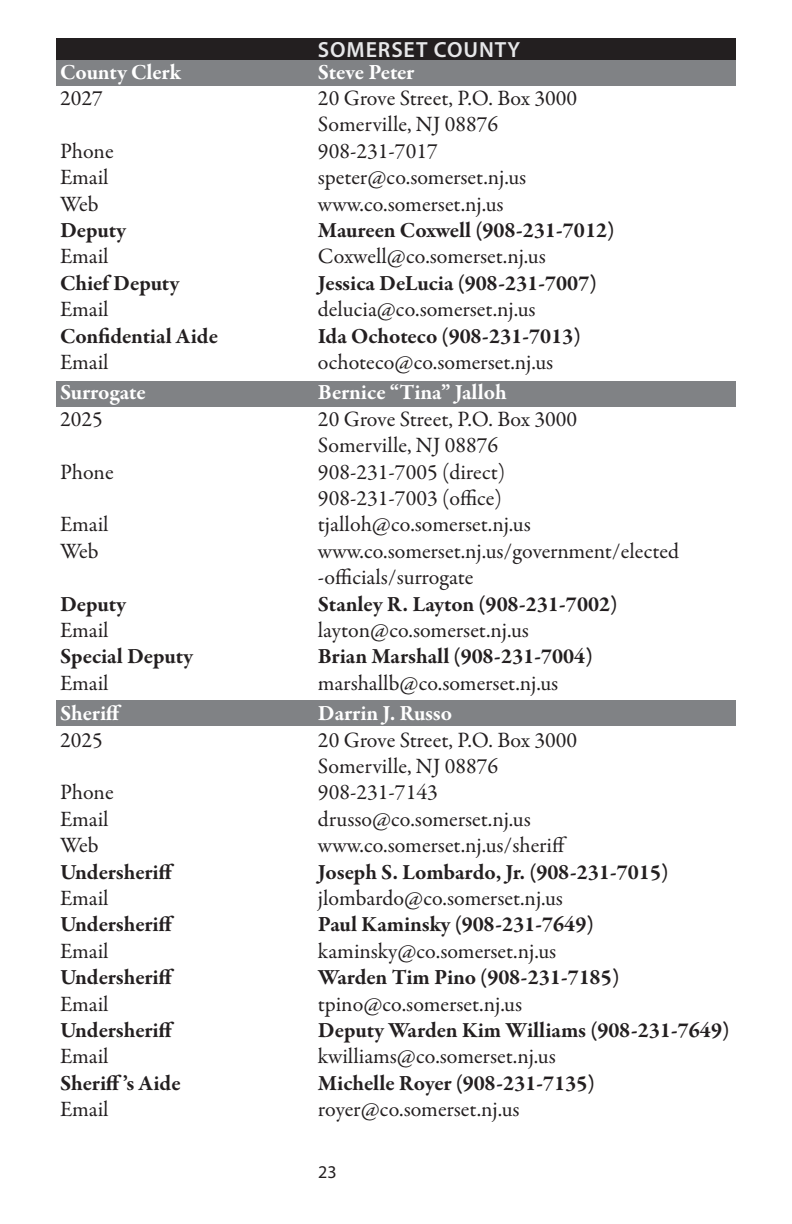
<style>
.page{position:relative;width:792px;height:1224px;background:#fff}
.page>*{position:absolute;margin:0;border:0;box-sizing:border-box;transform-origin:0 0}
.t1{font:22px/26.4px "Garamond Premr Pro";color:#231f20}
.t2{font:700 22px "Garamond Premr Pro";color:#231f20}
.t3{font:700 22px "Garamond Premr Pro";letter-spacing:-.005em;color:#fff}
.t4{font:600 22px "Myriad Pro";letter-spacing:.04em;color:#e6e7e9}
.t5{font:18px "Myriad Pro";color:#231f20}
</style>
<div class="page">
<div style="left:56px;top:38px;width:680px;height:24px;background:#231f20"></div>
<div style="left:56px;top:60px;width:680px;height:26px;background:#808285"></div>
<div style="left:56px;top:381px;width:680px;height:26px;background:#808285"></div>
<div style="left:56px;top:700px;width:680px;height:26px;background:#808285"></div>
<p class="t4" style="left:318px;top:37px;width:204px">SOMERSET COUNTY</p>
<p class="t3" style="left:60px;top:58px;width:123px">County Clerk</p>
<p class="t3" style="left:318px;top:58px;width:98px">Steve Peter</p>
<p class="t1" style="left:60px;top:85px;width:44px">2027</p>
<p class="t1" style="left:318px;top:85px;width:261px">20 Grove Street, P.O. Box 3000<br>Somerville, NJ 08876</p>
<p class="t1" style="left:60px;top:138px;width:55px">Phone</p>
<p class="t1" style="left:318px;top:138px;width:121px">908-231-7017</p>
<p class="t1" style="left:60px;top:165px;width:50px">Email</p>
<p class="t1" style="left:318px;top:165px;width:210px">speter@co.somerset.nj.us</p>
<p class="t1" style="left:60px;top:191px;width:40px">Web</p>
<p class="t1" style="left:318px;top:191px;width:187px">www.co.somerset.nj.us</p>
<p class="t2" style="left:60px;top:216px;width:68px">Deputy</p>
<p class="t2" style="left:318px;top:216px;width:298px">Maureen Coxwell (908-231-7012)</p>
<p class="t1" style="left:60px;top:244px;width:50px">Email</p>
<p class="t1" style="left:318px;top:244px;width:229px">Coxwell@co.somerset.nj.us</p>
<p class="t2" style="left:60px;top:269px;width:121px">Chief Deputy</p>
<p class="t2" style="left:318px;top:269px;width:280px">Jessica DeLucia (908-231-7007)</p>
<p class="t1" style="left:60px;top:297px;width:50px">Email</p>
<p class="t1" style="left:318px;top:297px;width:219px">delucia@co.somerset.nj.us</p>
<p class="t2" style="left:60px;top:322px;width:160px">Confidential Aide</p>
<p class="t2" style="left:318px;top:322px;width:264px">Ida Ochoteco (908-231-7013)</p>
<p class="t1" style="left:60px;top:349px;width:50px">Email</p>
<p class="t1" style="left:318px;top:349px;width:237px">ochoteco@co.somerset.nj.us</p>
<p class="t3" style="left:60px;top:379px;width:87px">Surrogate</p>
<p class="t3" style="left:318px;top:379px;width:190px">Bernice “Tina” Jalloh</p>
<p class="t1" style="left:60px;top:406px;width:44px">2025</p>
<p class="t1" style="left:318px;top:406px;width:261px">20 Grove Street, P.O. Box 3000<br>Somerville, NJ 08876</p>
<p class="t1" style="left:60px;top:459px;width:55px">Phone</p>
<p class="t1" style="left:318px;top:459px;width:189px">908-231-7005 (direct)<br>908-231-7003 (office)</p>
<p class="t1" style="left:60px;top:512px;width:50px">Email</p>
<p class="t1" style="left:318px;top:512px;width:214px">tjalloh@co.somerset.nj.us</p>
<p class="t1" style="left:60px;top:538px;width:40px">Web</p>
<p class="t1" style="left:318px;top:538px;width:363px">www.co.somerset.nj.us/government/elected -officials/surrogate</p>
<p class="t2" style="left:60px;top:590px;width:68px">Deputy</p>
<p class="t2" style="left:318px;top:590px;width:301px">Stanley R. Layton (908-231-7002)</p>
<p class="t1" style="left:60px;top:617px;width:50px">Email</p>
<p class="t1" style="left:318px;top:617px;width:212px">layton@co.somerset.nj.us</p>
<p class="t2" style="left:60px;top:643px;width:135px">Special Deputy</p>
<p class="t2" style="left:318px;top:643px;width:276px">Brian Marshall (908-231-7004)</p>
<p class="t1" style="left:60px;top:670px;width:50px">Email</p>
<p class="t1" style="left:318px;top:670px;width:242px">marshallb@co.somerset.nj.us</p>
<p class="t3" style="left:60px;top:700px;width:63px">Sheriff</p>
<p class="t3" style="left:318px;top:700px;width:136px">Darrin J. Russo</p>
<p class="t1" style="left:60px;top:727px;width:44px">2025</p>
<p class="t1" style="left:318px;top:727px;width:261px">20 Grove Street, P.O. Box 3000<br>Somerville, NJ 08876</p>
<p class="t1" style="left:60px;top:780px;width:55px">Phone</p>
<p class="t1" style="left:318px;top:780px;width:121px">908-231-7143</p>
<p class="t1" style="left:60px;top:806px;width:50px">Email</p>
<p class="t1" style="left:318px;top:806px;width:214px">drusso@co.somerset.nj.us</p>
<p class="t1" style="left:60px;top:833px;width:40px">Web</p>
<p class="t1" style="left:318px;top:833px;width:251px">www.co.somerset.nj.us/sheriff</p>
<p class="t2" style="left:60px;top:858px;width:116px">Undersheriff</p>
<p class="t2" style="left:318px;top:858px;width:352px">Joseph S. Lombardo, Jr. (908-231-7015)</p>
<p class="t1" style="left:60px;top:885px;width:50px">Email</p>
<p class="t1" style="left:318px;top:885px;width:247px">jlombardo@co.somerset.nj.us</p>
<p class="t2" style="left:60px;top:911px;width:116px">Undersheriff</p>
<p class="t2" style="left:318px;top:911px;width:277px">Paul Kaminsky (908-231-7649)</p>
<p class="t1" style="left:60px;top:938px;width:50px">Email</p>
<p class="t1" style="left:318px;top:938px;width:240px">kaminsky@co.somerset.nj.us</p>
<p class="t2" style="left:60px;top:964px;width:116px">Undersheriff</p>
<p class="t2" style="left:318px;top:964px;width:303px">Warden Tim Pino (908-231-7185)</p>
<p class="t1" style="left:60px;top:991px;width:50px">Email</p>
<p class="t1" style="left:318px;top:991px;width:206px">tpino@co.somerset.nj.us</p>
<p class="t2" style="left:60px;top:1016px;width:116px">Undersheriff</p>
<p class="t2" style="left:318px;top:1016px;width:413px">Deputy Warden Kim Williams (908-231-7649)</p>
<p class="t1" style="left:60px;top:1044px;width:50px">Email</p>
<p class="t1" style="left:318px;top:1044px;width:239px">kwilliams@co.somerset.nj.us</p>
<p class="t2" style="left:60px;top:1069px;width:122px">Sheriff’s Aide</p>
<p class="t2" style="left:318px;top:1069px;width:278px">Michelle Royer (908-231-7135)</p>
<p class="t1" style="left:60px;top:1097px;width:50px">Email</p>
<p class="t1" style="left:318px;top:1097px;width:203px">royer@co.somerset.nj.us</p>
<p class="t5" style="left:318px;top:1162px;width:20px">23</p>
</div>
